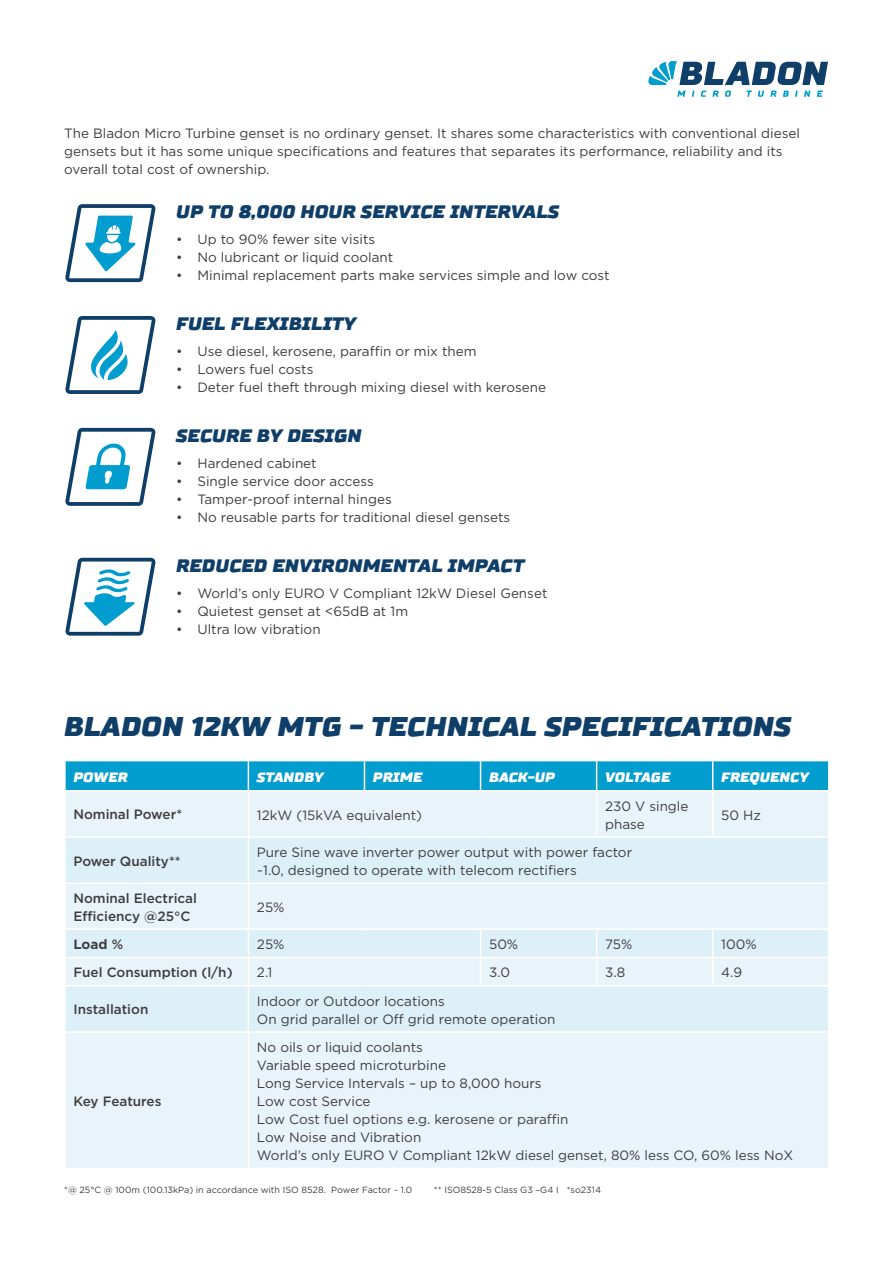
<style>
.page{position:relative;width:893px;height:1263px;background:#fff}
.page>*{position:absolute;margin:0;border:0;box-sizing:border-box;transform-origin:0 0}
.Heading_2{font:italic 900 27px "TT Russo Sans";color:#0f3e68}
.Heading_3{font:italic 900 18px "TT Russo Sans";color:#0f3e68}
.Table_text{font:13.5px/18px "Gotham";color:#3e3e3f}
.Table_text-2{font:500 13.5px/18px "Gotham";color:#3e3e3f}
.Table_heading{font:italic 900 13.5px "TT Russo Sans";color:#fff}
.Table_text-3{font:700 13.5px "Gotham";color:#3e3e3f}
.Footnote{font:9px "Gotham";color:#3e3e3f}
.s1{font-weight:500}
</style>
<div class="page">
<svg style="left:648px;top:61px;width:180px;height:24px"></svg>
<svg style="left:677px;top:91px;width:8px;height:6px"></svg>
<svg style="left:712px;top:91px;width:7px;height:6px"></svg>
<svg style="left:725px;top:91px;width:6px;height:6px"></svg>
<svg style="left:746px;top:91px;width:6px;height:6px"></svg>
<svg style="left:758px;top:91px;width:6px;height:6px"></svg>
<svg style="left:770px;top:91px;width:7px;height:6px"></svg>
<svg style="left:783px;top:91px;width:6px;height:6px"></svg>
<svg style="left:804px;top:91px;width:6px;height:6px"></svg>
<svg style="left:817px;top:91px;width:6px;height:6px"></svg>
<svg style="left:701px;top:91px;width:5px;height:6px"></svg>
<svg style="left:795px;top:91px;width:3px;height:6px"></svg>
<svg style="left:692px;top:91px;width:2px;height:6px"></svg>
<svg style="left:65px;top:204px;width:91px;height:78px"></svg>
<svg style="left:65px;top:428px;width:91px;height:78px"></svg>
<svg style="left:65px;top:558px;width:91px;height:78px"></svg>
<svg style="left:65px;top:316px;width:91px;height:78px"></svg>
<div style="left:66px;top:791px;width:762px;height:376px;background:#e8f4fa"></div>
<svg style="left:66px;top:838px;width:762px;height:193px;background:#e1f0f8"></svg>
<hr style="left:248px;top:791px;width:1px;height:45px;background:#fff">
<hr style="left:596px;top:791px;width:1px;height:45px;background:#fff">
<hr style="left:712px;top:791px;width:1px;height:45px;background:#fff">
<hr style="left:248px;top:838px;width:1px;height:44px;background:#fff">
<hr style="left:248px;top:884px;width:1px;height:44px;background:#fff">
<svg style="left:248px;top:930px;width:1px;height:55px"></svg>
<svg style="left:480px;top:930px;width:1px;height:55px"></svg>
<svg style="left:596px;top:930px;width:1px;height:55px"></svg>
<svg style="left:712px;top:930px;width:1px;height:55px"></svg>
<hr style="left:248px;top:986px;width:1px;height:45px;background:#fff">
<hr style="left:248px;top:1033px;width:1px;height:134px;background:#fff">
<hr style="left:64px;top:836px;width:184px;height:2px;background:#fff">
<hr style="left:248px;top:836px;width:116px;height:2px;background:#fff">
<hr style="left:364px;top:836px;width:117px;height:2px;background:#fff">
<hr style="left:481px;top:836px;width:116px;height:2px;background:#fff">
<hr style="left:597px;top:836px;width:116px;height:2px;background:#fff">
<hr style="left:713px;top:836px;width:116px;height:2px;background:#fff">
<hr style="left:64px;top:882px;width:184px;height:2px;background:#fff">
<hr style="left:248px;top:882px;width:116px;height:2px;background:#fff">
<hr style="left:364px;top:882px;width:117px;height:2px;background:#fff">
<hr style="left:481px;top:882px;width:116px;height:2px;background:#fff">
<hr style="left:597px;top:882px;width:116px;height:2px;background:#fff">
<hr style="left:713px;top:882px;width:116px;height:2px;background:#fff">
<hr style="left:64px;top:928px;width:184px;height:2px;background:#fff">
<hr style="left:248px;top:928px;width:116px;height:2px;background:#fff">
<hr style="left:364px;top:928px;width:117px;height:2px;background:#fff">
<hr style="left:481px;top:928px;width:116px;height:2px;background:#fff">
<hr style="left:597px;top:928px;width:116px;height:2px;background:#fff">
<hr style="left:713px;top:928px;width:116px;height:2px;background:#fff">
<hr style="left:64px;top:957px;width:184px;height:1px;background:#fff">
<hr style="left:248px;top:957px;width:116px;height:1px;background:#fff">
<hr style="left:364px;top:957px;width:117px;height:1px;background:#fff">
<hr style="left:481px;top:957px;width:116px;height:1px;background:#fff">
<hr style="left:597px;top:957px;width:116px;height:1px;background:#fff">
<hr style="left:713px;top:957px;width:116px;height:1px;background:#fff">
<hr style="left:64px;top:985px;width:184px;height:1px;background:#fff">
<hr style="left:248px;top:985px;width:116px;height:1px;background:#fff">
<hr style="left:364px;top:985px;width:117px;height:1px;background:#fff">
<hr style="left:481px;top:985px;width:116px;height:1px;background:#fff">
<hr style="left:597px;top:985px;width:116px;height:1px;background:#fff">
<hr style="left:713px;top:985px;width:116px;height:1px;background:#fff">
<hr style="left:64px;top:1031px;width:184px;height:2px;background:#fff">
<hr style="left:248px;top:1031px;width:116px;height:2px;background:#fff">
<hr style="left:364px;top:1031px;width:117px;height:2px;background:#fff">
<hr style="left:481px;top:1031px;width:116px;height:2px;background:#fff">
<hr style="left:597px;top:1031px;width:116px;height:2px;background:#fff">
<hr style="left:713px;top:1031px;width:116px;height:2px;background:#fff">
<div style="left:65px;top:761px;width:764px;height:29px;background:#009dce"></div>
<p class="Table_text" style="left:64px;top:124px;width:737px">The Bladon Micro Turbine genset is no ordinary genset. It shares some characteristics with conventional diesel gensets but it has some unique specifications and features that separates its performance, reliability and its overall total cost of ownership.</p>
<p class="Heading_3" style="left:176px;top:200px;width:385px">UP TO 8,000 HOUR SERVICE INTERVALS</p>
<p class="Table_text" style="left:176px;top:230px;width:201px">• Up to 90% fewer site visits</p>
<p class="Table_text" style="left:176px;top:248px;width:219px">• No lubricant or liquid coolant</p>
<p class="Table_text" style="left:176px;top:266px;width:435px">• Minimal replacement parts make services simple and low cost</p>
<p class="Heading_3" style="left:176px;top:312px;width:182px">FUEL FLEXIBILITY</p>
<p class="Table_text" style="left:176px;top:342px;width:302px">• Use diesel, kerosene, paraffin or mix them</p>
<p class="Table_text" style="left:176px;top:360px;width:139px">• Lowers fuel costs</p>
<p class="Table_text" style="left:176px;top:378px;width:372px">• Deter fuel theft through mixing diesel with kerosene</p>
<p class="Heading_3" style="left:176px;top:424px;width:187px">SECURE BY DESIGN</p>
<p class="Table_text" style="left:176px;top:454px;width:142px">• Hardened cabinet</p>
<p class="Table_text" style="left:176px;top:472px;width:199px">• Single service door access</p>
<p class="Table_text" style="left:176px;top:490px;width:217px">• Tamper-proof internal hinges</p>
<p class="Table_text" style="left:176px;top:508px;width:336px">• No reusable parts for traditional diesel gensets</p>
<p class="Heading_3" style="left:176px;top:554px;width:350px">REDUCED ENVIRONMENTAL IMPACT</p>
<p class="Table_text" style="left:176px;top:584px;width:373px">• World’s only EURO V Compliant 12kW Diesel Genset</p>
<p class="Table_text" style="left:176px;top:602px;width:233px">• Quietest genset at &lt;65dB at 1m</p>
<p class="Table_text" style="left:176px;top:620px;width:146px">• Ultra low vibration</p>
<p class="Heading_2" style="left:64px;top:709px;width:729px">BLADON 12KW MTG - TECHNICAL SPECIFICATIONS</p>
<p class="Table_heading" style="left:73px;top:769px;width:56px">POWER</p>
<p class="Table_heading" style="left:257px;top:769px;width:68px">STANDBY</p>
<p class="Table_heading" style="left:373px;top:769px;width:51px">PRIME</p>
<p class="Table_heading" style="left:489px;top:769px;width:67px">BACK-UP</p>
<p class="Table_heading" style="left:605px;top:769px;width:67px">VOLTAGE</p>
<p class="Table_heading" style="left:721px;top:769px;width:89px">FREQUENCY</p>
<p class="Table_text-2" style="left:73px;top:805px;width:110px">Nominal Power*</p>
<p class="Table_text" style="left:257px;top:805px;width:167px">12kW (15kVA equivalent)</p>
<p class="Table_text" style="left:605px;top:796px;width:85px">230 V single phase</p>
<p class="Table_text" style="left:721px;top:805px;width:41px">50 Hz</p>
<p class="Table_text-2" style="left:73px;top:852px;width:109px">Power Quality**</p>
<p class="Table_text" style="left:257px;top:843px;width:377px">Pure Sine wave inverter power output with power factor ~1.0, designed to operate with telecom rectifiers</p>
<p class="Table_text-2" style="left:73px;top:889px;width:125px">Nominal Electrical<br>Efficiency @25°C</p>
<p class="Table_text" style="left:257px;top:898px;width:29px">25%</p>
<p class="Table_text-3" style="left:73px;top:936px;width:51px">Load <span class="s1">%</span></p>
<p class="Table_text" style="left:257px;top:935px;width:29px">25%</p>
<p class="Table_text" style="left:489px;top:935px;width:31px">50%</p>
<p class="Table_text" style="left:605px;top:935px;width:29px">75%</p>
<p class="Table_text" style="left:721px;top:935px;width:37px">100%</p>
<p class="Table_text-2" style="left:73px;top:963px;width:161px">Fuel Consumption (l/h)</p>
<p class="Table_text" style="left:257px;top:963px;width:17px">2.1</p>
<p class="Table_text" style="left:489px;top:963px;width:22px">3.0</p>
<p class="Table_text" style="left:605px;top:963px;width:22px">3.8</p>
<p class="Table_text" style="left:721px;top:963px;width:23px">4.9</p>
<p class="Table_text-2" style="left:73px;top:1000px;width:76px">Installation</p>
<p class="Table_text" style="left:257px;top:991px;width:189px">Indoor or Outdoor locations</p>
<p class="Table_text" style="left:257px;top:1009px;width:300px">On grid parallel or Off grid remote operation</p>
<p class="Table_text" style="left:257px;top:1038px;width:168px">No oils or liquid coolants</p>
<p class="Table_text" style="left:257px;top:1056px;width:191px">Variable speed microturbine</p>
<p class="Table_text" style="left:257px;top:1074px;width:286px">Long Service Intervals – up to 8,000 hours</p>
<p class="Table_text" style="left:257px;top:1092px;width:115px">Low cost Service</p>
<p class="Table_text" style="left:257px;top:1110px;width:313px">Low Cost fuel options e.g. kerosene or paraffin</p>
<p class="Table_text" style="left:257px;top:1128px;width:166px">Low Noise and Vibration</p>
<p class="Table_text" style="left:257px;top:1146px;width:538px">World’s only EURO V Compliant 12kW diesel genset, 80% less CO, 60% less NoX</p>
<p class="Footnote" style="left:64px;top:1185px;width:350px">*@ 25°C @ 100m (100.13kPa) in accordance with ISO 8528. Power Factor ~ 1.0</p>
<p class="Footnote" style="left:434px;top:1185px;width:169px">** ISO8528-5 Class G3 –G4 I *so2314</p>
<p class="Table_text-2" style="left:73px;top:1092px;width:90px">Key Features</p>
</div>
